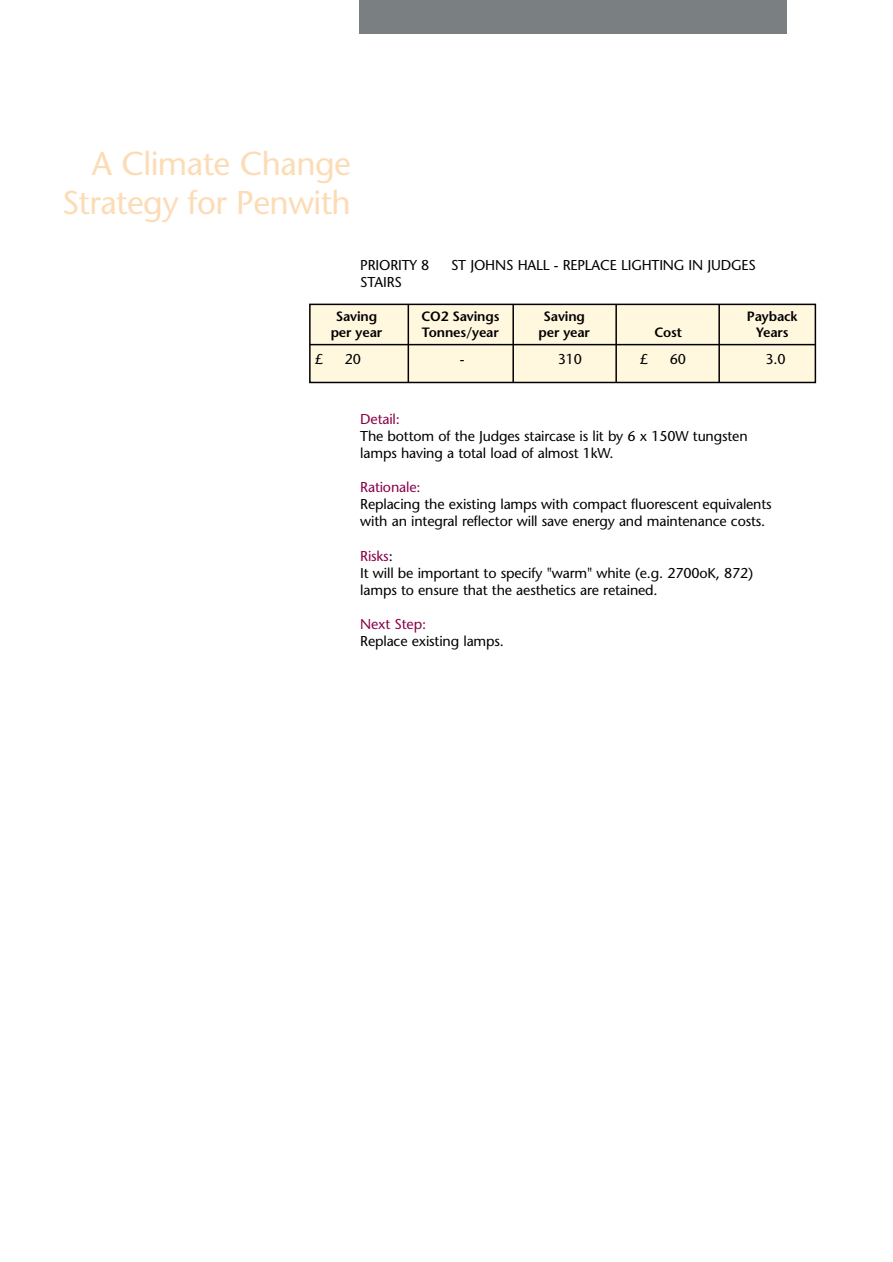
<style>
.page{position:relative;width:893px;height:1262px;background:#fff}
.page>*{position:absolute;margin:0;border:0;box-sizing:border-box;transform-origin:0 0}
.t1{font:33px/39.6px "Stone Sans";letter-spacing:-.015em;color:#fcdcb6;text-align:right}
.t2{font:14.25px/17.1px "Stone Sans";letter-spacing:-.01em;color:#000}
.t3{font:14.25px "Stone Sans";letter-spacing:-.01em;color:#890048}
.t4{font:600 13.5px/16.2px "Stone Sans";letter-spacing:-.01em;color:#000;text-align:center}
.s1{color:#890048}
</style>
<div class="page">
<div style="left:359px;top:0;width:427px;height:34px;background:#7a7f82"></div>
<div style="left:310px;top:304px;width:505px;height:78px;background:#fff7de"></div>
<div style="left:309px;top:303px;width:507px;height:80px;border:2px solid #000"></div>
<hr style="left:407px;top:304px;width:2px;height:78px;background:#000">
<hr style="left:512px;top:304px;width:2px;height:78px;background:#000">
<hr style="left:615px;top:304px;width:2px;height:78px;background:#000">
<hr style="left:718px;top:304px;width:2px;height:78px;background:#000">
<hr style="left:310px;top:344px;width:504px;height:1px;background:#000">
<h1 class="t1" style="left:62px;top:147px;width:290px">A Climate Change<br>Strategy for Penwith</h1>
<p class="t2" style="left:360px;top:258px;width:71px">PRIORITY 8</p>
<p class="t2" style="left:451px;top:258px;width:306px">ST JOHNS HALL - REPLACE LIGHTING IN JUDGES</p>
<p class="t2" style="left:360px;top:275px;width:43px">STAIRS</p>
<p class="t4" style="left:331px;top:310px;width:53px">Saving per year</p>
<p class="t4" style="left:421px;top:310px;width:80px;text-align:left">CO2 Savings<br>Tonnes/year</p>
<p class="t4" style="left:538px;top:310px;width:53px">Saving per year</p>
<p class="t4" style="left:654px;top:326px;width:29px">Cost</p>
<p class="t4" style="left:747px;top:310px;width:52px">Payback<br>Years</p>
<p class="t2" style="left:315px;top:351px;width:10px">£</p>
<p class="t2" style="left:345px;top:351px;width:18px">20</p>
<p class="t2" style="left:460px;top:351px;width:6px">-</p>
<p class="t2" style="left:558px;top:351px;width:26px">310</p>
<p class="t2" style="left:640px;top:351px;width:10px">£</p>
<p class="t2" style="left:669px;top:351px;width:18px">60</p>
<p class="t2" style="left:765px;top:351px;width:22px">3.0</p>
<p class="t3" style="left:360px;top:413px;width:41px">Detail:</p>
<p class="t2" style="left:360px;top:429px;width:389px">The bottom of the Judges staircase is lit by 6 x 150W tungsten lamps having a total load of almost 1kW.</p>
<p class="t3" style="left:360px;top:482px;width:62px">Rationale:</p>
<p class="t2" style="left:360px;top:497px;width:413px">Replacing the existing lamps with compact fluorescent equivalents with an integral reflector will save energy and maintenance costs.</p>
<p class="t2" style="left:360px;top:548px;width:394px"><span class="s1">Risks</span>:<br>It will be important to specify "warm" white (e.g. 2700oK, 872) lamps to ensure that the aesthetics are retained.</p>
<p class="t3" style="left:360px;top:619px;width:67px">Next Step:</p>
<p class="t2" style="left:360px;top:634px;width:145px">Replace existing lamps.</p>
</div>
